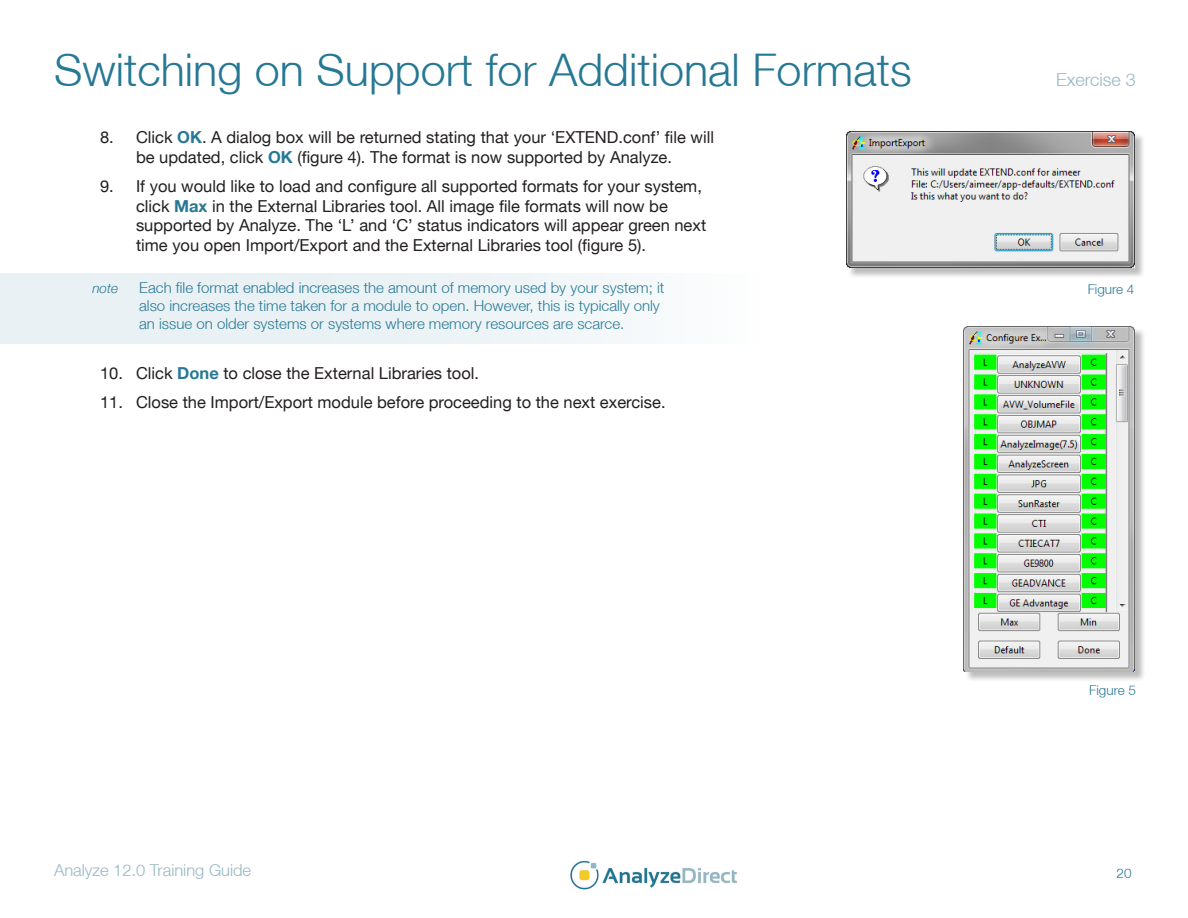
<style>
.page{position:relative;width:1188px;height:918px;background:#fff}
.page>*{position:absolute;margin:0;border:0;box-sizing:border-box;transform-origin:0 0}
.Section_Title{font:300 45px "Helvetica Neue LT";color:#267894}
.Section_Title_exerci{font:300 18px "Helvetica Neue LT";color:#96b7c4}
.t1{font:16.5px/19.8px "Helvetica Neue LT";color:#231f20;text-align:center}
.t2{font:300 16.5px "Helvetica Neue LT";color:#96b7c4}
.note_tip_copy{font:300 15px "Helvetica Neue LT";color:#267894}
.figures{font:300 13.5px "Helvetica Neue LT";color:#267894}
.note_tip{font:italic 300 13.5px "Helvetica Neue LT";color:#267894}
.s1{font-weight:700;color:#267894}
</style>
<div class="page">
<img style="left:570px;top:860px;width:167px;height:30px">
<div style="left:0;top:273px;width:760px;height:71px;background:linear-gradient(to right,#e4eef2,#f7fafb)"></div>
<div style="left:965px;top:328px;width:180px;height:355px;background:#231f20;opacity:.3"></div>
<img style="left:964px;top:327px;width:170px;height:344px">
<div style="left:848px;top:133px;width:298px;height:145px;background:#231f20;opacity:.3"></div>
<img style="left:847px;top:131px;width:287px;height:136px">
<p class="Section_Title" style="left:54px;top:43px;width:859px">Switching on Support for Additional Formats</p>
<p class="t1" style="left:100px;top:127px;width:616px">8. Click <span class="s1">OK</span>. A dialog box will be returned stating that your ‘EXTEND.conf’ file will be updated, click <span class="s1">OK</span> (figure 4). The format is now supported by Analyze.</p>
<p class="t1" style="left:136px;top:176px;width:572px;text-align:left;text-indent:-36px">9. If you would like to load and configure all supported formats for your system, click <span class="s1">Max</span> in the External Libraries tool. All image file formats will now be supported by Analyze. The ‘L’ and ‘C’ status indicators will appear green next time you open Import/Export and the External Libraries tool (figure 5).</p>
<p class="note_tip" style="left:92px;top:280px;width:27px">note</p>
<p class="note_tip_copy" style="left:139px;top:278px;width:527px">Each file format enabled increases the amount of memory used by your system; it</p>
<p class="note_tip_copy" style="left:139px;top:296px;width:522px">also increases the time taken for a module to open. However, this is typically only</p>
<p class="note_tip_copy" style="left:139px;top:314px;width:487px">an issue on older systems or systems where memory resources are scarce.</p>
<p class="t1" style="left:100px;top:363px;width:381px">10. Click <span class="s1">Done</span> to close the External Libraries tool.</p>
<p class="t1" style="left:100px;top:392px;width:567px">11. Close the Import/Export module before proceeding to the next exercise.</p>
<p class="Section_Title_exerci" style="left:1056px;top:69px;width:81px">Exercise 3</p>
<p class="figures" style="left:1088px;top:281px;width:48px">Figure 4</p>
<p class="figures" style="left:1089px;top:681px;width:48px">Figure 5</p>
<p class="t2" style="left:54px;top:860px;width:199px">Analyze 12.0 Training Guide</p>
<p class="figures" style="left:1117px;top:865px;width:17px">20</p>
</div>
